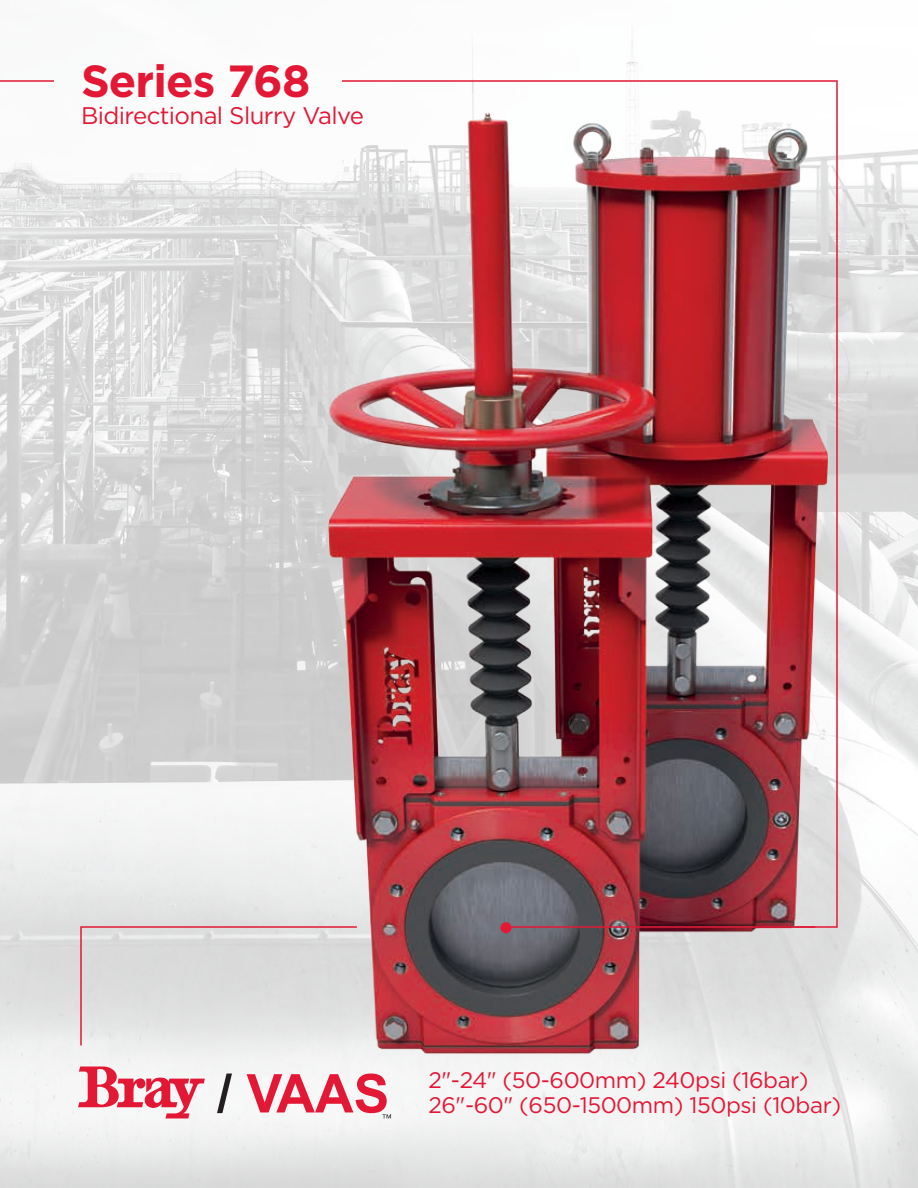
<style>
.page{position:relative;width:918px;height:1188px;background:#fff}
.page>*{position:absolute;margin:0;border:0;box-sizing:border-box;transform-origin:0 0}
.t1{font:700 45px "Gotham HTF";letter-spacing:-.02em;color:#e31835}
.t2{font:24px "Gotham HTF";letter-spacing:-.025em;color:#e31835}
.t3{font:22.5px/24.8px "Gotham HTF";letter-spacing:-.02em;color:#e31835}
</style>
<div class="page">
<img style="left:0;top:163px;width:918px;height:1025px">
<hr style="left:0;top:80px;width:54px;height:2px;background:#e31835">
<img style="left:235px;top:41px;width:683px;height:1141px">
<svg style="left:80px;top:926px;width:278px;height:121px;background:#dedbdc"></svg>
<hr style="left:507px;top:926px;width:308px;height:2px;background:#e31835">
<div style="left:502px;top:923px;width:8px;height:9px;background:#e31835;border-radius:50%"></div>
<div style="left:501px;top:922px;width:11px;height:11px;border:2px solid #e31835;border-radius:50%"></div>
<svg style="left:217px;top:1074px;width:15px;height:39px"></svg>
<svg style="left:78px;top:1067px;width:127px;height:51px"></svg>
<svg style="left:247px;top:1074px;width:144px;height:44px"></svg>
<h1 class="t1" style="left:81px;top:55px;width:231px">Series 768</h1>
<p class="t2" style="left:81px;top:102px;width:285px">Bidirectional Slurry Valve</p>
<p class="t3" style="left:429px;top:1068px;width:414px">2"-24" (50-600mm) 240psi (16bar)<br>26"-60" (650-1500mm) 150psi (10bar)</p>
</div>
